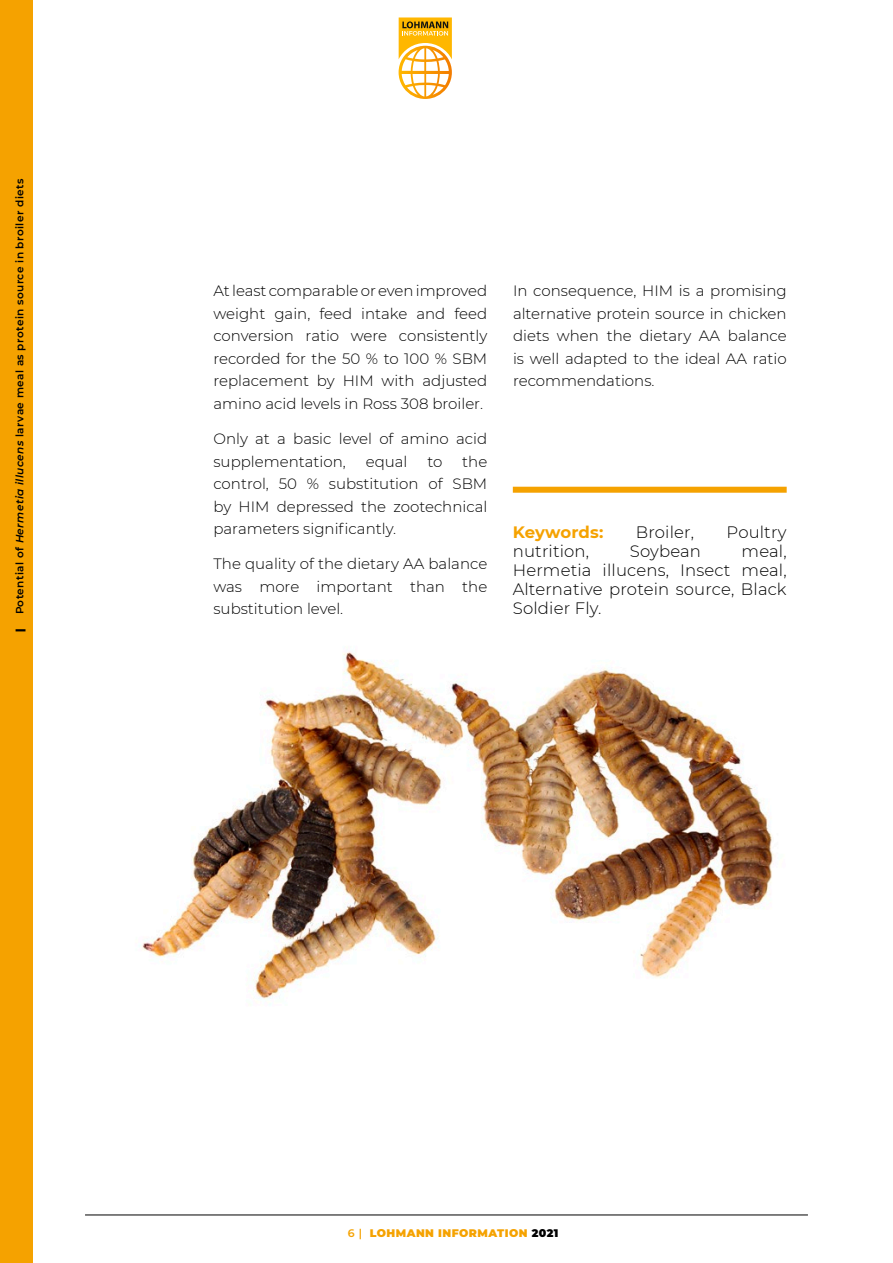
<style>
.page{position:relative;width:893px;height:1263px;background:#fff}
.page>*{position:absolute;margin:0;border:0;box-sizing:border-box;transform-origin:0 0}
.t1{font:300 16.5px/19.2px "Montserrat";letter-spacing:.01em;color:#000;text-align:justify}
.t2{font:700 16.5px "Montserrat";color:#f5a200}
.t3{font:300 15px/22.5px "Montserrat";color:#000;text-align:justify}
.t4{font:900 10.95px "Montserrat";letter-spacing:.04em;color:#f5a200}
.t5{font:600 10.5px "Montserrat";letter-spacing:.04em;color:#000}
.t6{font:900 10.5px "Montserrat";color:#000}
.s1{font-style:italic}
.s2{font-weight:600}
.s3{color:#000}
</style>
<div class="page">
<img style="left:139px;top:651px;width:635px;height:354px">
<div style="left:513px;top:487px;width:274px;height:6px;background:#f5a200"></div>
<div style="left:0;top:0;width:33px;height:1263px;background:#f5a200"></div>
<hr style="left:85px;top:1215px;width:723px;height:1px;background:#000">
<svg style="left:399px;top:17px;width:53px;height:82px"></svg>
<p class="t5" style="left:12px;top:614px;width:437px;rotate:-90deg">Potential of <span class="s1">Hermetia illucens</span> larvae meal as protein source in broiler diets</p>
<p class="t6" style="left:12px;top:631px;width:5px;rotate:-90deg">|</p>
<p class="t3" style="left:213px;top:279px;width:275px">At least comparable or even improved weight gain, feed intake and feed conversion ratio were consistently recorded for the 50 % to 100 % SBM replacement by HIM with adjusted amino acid levels in Ross 308 broiler.</p>
<p class="t3" style="left:213px;top:427px;width:275px">Only at a basic level of amino acid supplementation,</p>
<p class="t3" style="left:213px;top:450px;width:275px;text-indent:249px">the control, 50 % substitution of SBM by HIM depressed the zootechnical parameters significantly.</p>
<p class="t3" style="left:213px;top:552px;width:275px">The quality of the dietary AA balance was more important than the substitution level.</p>
<p class="t3" style="left:366px;top:450px;width:43px">equal</p>
<p class="t3" style="left:427px;top:450px;width:16px">to</p>
<p class="t3" style="left:513px;top:279px;width:275px">In consequence, HIM is a promising alternative protein source in chicken diets when the dietary AA balance is well adapted to the ideal AA ratio recommendations.</p>
<p class="t2" style="left:513px;top:520px;width:92px">Keywords:</p>
<p class="t1" style="left:636px;top:522px;width:60px">Broiler,</p>
<p class="t1" style="left:727px;top:522px;width:62px">Poultry</p>
<p class="t1" style="left:513px;top:541px;width:78px">nutrition,</p>
<p class="t1" style="left:630px;top:541px;width:73px">Soybean</p>
<p class="t1" style="left:513px;top:541px;width:275px;text-indent:229px">meal, Hermetia illucens, Insect meal, Alternative protein source, Black Soldier Fly.</p>
<p class="t4" style="left:348px;top:1225px;width:212px"><span class="s2">6 |</span> LOHMANN INFORMATION <span class="s3">2021</span></p>
</div>
